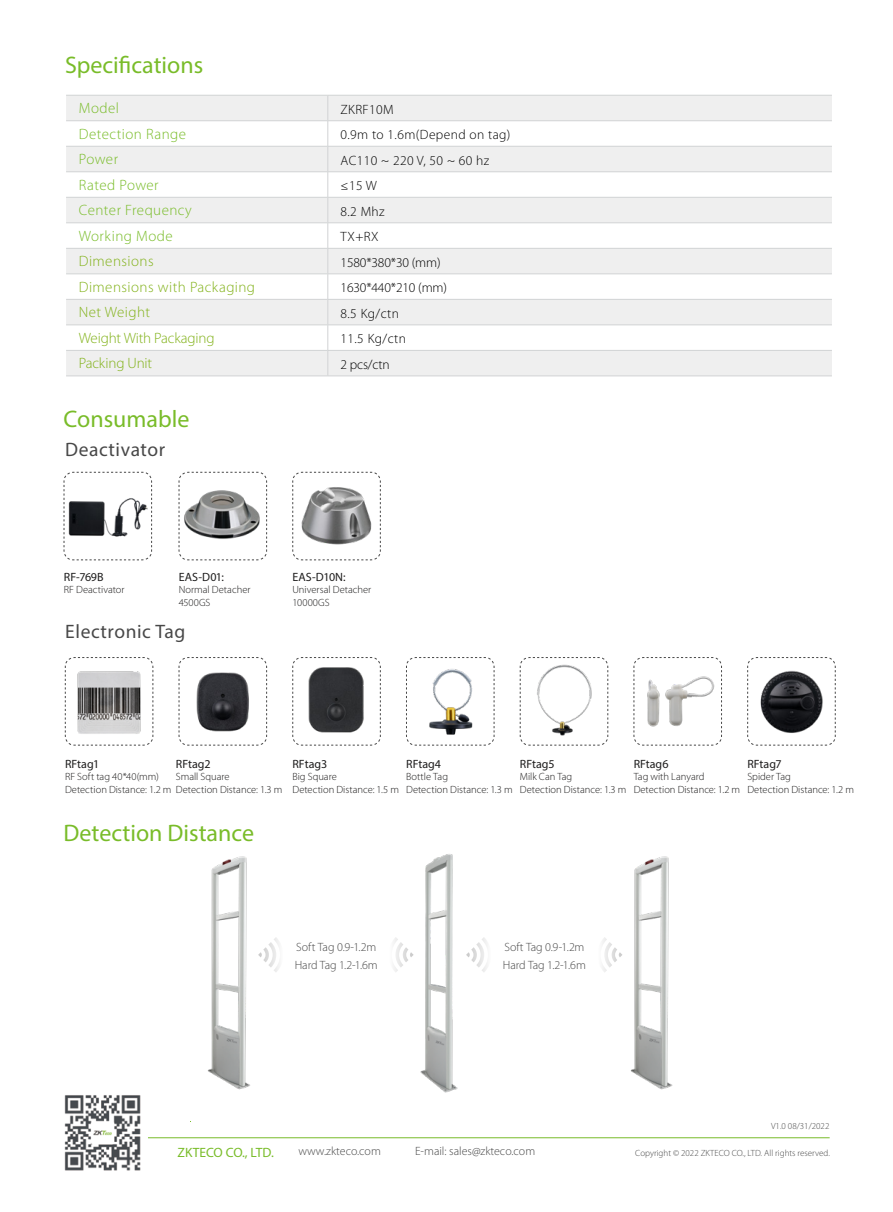
<style>
.page{position:relative;width:893px;height:1212px;background:#fff}
.page>*{position:absolute;margin:0;border:0;box-sizing:border-box;transform-origin:0 0}
.t1{font:24px "Myriad Pro";color:#79bc29}
.t2{font:19.5px "Myriad Pro";letter-spacing:.03em;color:#484848}
.t3{font:300 15px "Myriad Pro";letter-spacing:.03em;color:#79bc29}
.t4{font:300 15px "Myriad Pro";letter-spacing:.03em;color:#82b21a}
.t5{font:300 15px "Myriad Pro";letter-spacing:-.01em;color:#82b21a}
.t6{font:300 13.5px "Myriad Pro";letter-spacing:.03em;color:#000}
.t7{font:300 13.5px "Myriad Pro";letter-spacing:-.01em;color:#000}
.t8{font:13.5px "Myriad Pro";color:#79bc29}
.t9{font:300 12px/18px "Myriad Pro";color:#484848}
.t10{font:12px "Myriad Pro";color:#1e1d1d}
.t11{font:300 10.5px/12.6px "Myriad Pro";color:#1e1d1d}
.t12{font:300 9px "Myriad Pro";color:#484848}
</style>
<div class="page">
<svg style="left:329px;top:96px;width:503px;height:280px;fill:#efefef"></svg>
<hr style="left:328px;top:95px;width:504px;height:1px;background:#d1d3d4">
<hr style="left:328px;top:120px;width:504px;height:1px;background:#d1d3d4">
<hr style="left:328px;top:274px;width:504px;height:1px;background:#d1d3d4">
<hr style="left:328px;top:299px;width:504px;height:1px;background:#d1d3d4">
<hr style="left:328px;top:325px;width:504px;height:1px;background:#d1d3d4">
<hr style="left:328px;top:350px;width:504px;height:1px;background:#d1d3d4">
<hr style="left:328px;top:376px;width:504px;height:1px;background:#d1d3d4">
<hr style="left:328px;top:146px;width:504px;height:1px;background:#d1d3d4">
<hr style="left:328px;top:171px;width:504px;height:1px;background:#d1d3d4">
<hr style="left:328px;top:197px;width:504px;height:1px;background:#d1d3d4">
<hr style="left:328px;top:223px;width:504px;height:1px;background:#d1d3d4">
<hr style="left:328px;top:248px;width:504px;height:1px;background:#d1d3d4">
<hr style="left:66px;top:376px;width:262px;height:1px;background:#d1d3d4">
<svg style="left:66px;top:95px;width:263px;height:281px"></svg>
<hr style="left:66px;top:223px;width:262px;height:1px;background:#d1d3d4">
<svg style="left:63px;top:472px;width:89px;height:89px"></svg>
<svg style="left:178px;top:472px;width:89px;height:89px"></svg>
<svg style="left:292px;top:472px;width:89px;height:89px"></svg>
<svg style="left:65px;top:657px;width:89px;height:89px"></svg>
<svg style="left:406px;top:657px;width:89px;height:89px"></svg>
<svg style="left:178px;top:657px;width:89px;height:89px"></svg>
<svg style="left:520px;top:657px;width:88px;height:89px"></svg>
<svg style="left:633px;top:657px;width:89px;height:89px"></svg>
<svg style="left:747px;top:657px;width:89px;height:89px"></svg>
<svg style="left:292px;top:657px;width:89px;height:89px"></svg>
<svg style="left:466px;top:937px;width:21px;height:35px"></svg>
<svg style="left:394px;top:937px;width:20px;height:35px"></svg>
<svg style="left:602px;top:937px;width:20px;height:35px"></svg>
<svg style="left:258px;top:938px;width:21px;height:34px"></svg>
<img style="left:630px;top:856px;width:43px;height:234px">
<img style="left:420px;top:854px;width:38px;height:239px">
<img style="left:207px;top:856px;width:43px;height:234px">
<img style="left:64px;top:1095px;width:77px;height:76px">
<hr style="left:148px;top:1137px;width:682px;height:1px;background:#79bc29">
<h1 class="t1" style="left:65px;top:50px;width:140px">Specifications</h1>
<h3 class="t3" style="left:79px;top:100px;width:42px">Model</h3>
<p class="t6" style="left:341px;top:102px;width:55px">ZKRF10M</p>
<h3 class="t3" style="left:79px;top:125px;width:109px">Detection Range</h3>
<p class="t6" style="left:341px;top:127px;width:171px">0.9m to 1.6m(Depend on tag)</p>
<h3 class="t3" style="left:79px;top:151px;width:41px">Power</h3>
<p class="t6" style="left:341px;top:153px;width:150px">AC110 ~ 220 V, 50 ~ 60 hz</p>
<h3 class="t3" style="left:79px;top:176px;width:81px">Rated Power</h3>
<p class="t6" style="left:341px;top:178px;width:38px">≤15 W</p>
<h3 class="t3" style="left:79px;top:202px;width:115px">Center Frequency</h3>
<p class="t6" style="left:341px;top:204px;width:46px">8.2 Mhz</p>
<h3 class="t3" style="left:79px;top:227px;width:95px">Working Mode</h3>
<p class="t6" style="left:341px;top:229px;width:39px">TX+RX</p>
<h3 class="t4" style="left:79px;top:253px;width:76px">Dimensions</h3>
<p class="t7" style="left:341px;top:255px;width:102px">1580*380*30 (mm)</p>
<h3 class="t4" style="left:79px;top:278px;width:178px">Dimensions with Packaging</h3>
<p class="t7" style="left:341px;top:280px;width:108px">1630*440*210 (mm)</p>
<h3 class="t4" style="left:79px;top:304px;width:73px">Net Weight</h3>
<p class="t6" style="left:341px;top:306px;width:60px">8.5 Kg/ctn</p>
<h3 class="t5" style="left:79px;top:329px;width:137px">Weight With Packaging</h3>
<p class="t6" style="left:341px;top:331px;width:67px">11.5 Kg/ctn</p>
<h3 class="t5" style="left:79px;top:355px;width:75px">Packing Unit</h3>
<p class="t6" style="left:341px;top:357px;width:51px">2 pcs/ctn</p>
<h1 class="t1" style="left:64px;top:404px;width:127px">Consumable</h1>
<h2 class="t2" style="left:65px;top:438px;width:102px">Deactivator</h2>
<p class="t10" style="left:64px;top:569px;width:41px">RF-769B</p>
<p class="t11" style="left:64px;top:584px;width:62px">RF Deactivator</p>
<p class="t10" style="left:179px;top:569px;width:47px">EAS-D01:</p>
<p class="t11" style="left:179px;top:584px;width:73px">Normal Detacher<br>4500GS</p>
<h2 class="t2" style="left:65px;top:619px;width:122px">Electronic Tag</h2>
<p class="t10" style="left:292px;top:569px;width:55px">EAS-D10N:</p>
<p class="t11" style="left:292px;top:584px;width:80px">Universal Detacher<br>10000GS</p>
<p class="t10" style="left:65px;top:756px;width:36px">RFtag1</p>
<p class="t11" style="left:65px;top:771px;width:219px">RF Soft tag 40*40(mm)<br>Detection Distance: 1.2 m Detection Distance: 1.3 m</p>
<p class="t10" style="left:176px;top:756px;width:36px">RFtag2</p>
<p class="t11" style="left:176px;top:771px;width:55px">Small Square</p>
<p class="t10" style="left:292px;top:756px;width:36px">RFtag3</p>
<p class="t11" style="left:292px;top:771px;width:108px">Big Square<br>Detection Distance: 1.5 m</p>
<p class="t10" style="left:406px;top:756px;width:36px">RFtag4</p>
<p class="t11" style="left:406px;top:771px;width:108px">Bottle Tag<br>Detection Distance: 1.3 m</p>
<p class="t10" style="left:520px;top:756px;width:36px">RFtag5</p>
<p class="t11" style="left:520px;top:771px;width:108px">Milk Can Tag<br>Detection Distance: 1.3 m</p>
<p class="t10" style="left:634px;top:756px;width:36px">RFtag6</p>
<p class="t11" style="left:634px;top:771px;width:108px">Tag with Lanyard<br>Detection Distance: 1.2 m</p>
<p class="t10" style="left:747px;top:756px;width:36px">RFtag7</p>
<p class="t11" style="left:747px;top:771px;width:108px">Spider Tag<br>Detection Distance: 1.2 m</p>
<h1 class="t1" style="left:63px;top:818px;width:192px">Detection Distance</h1>
<p class="t9" style="left:295px;top:938px;width:84px">Soft Tag 0.9-1.2m<br>Hard Tag 1.2-1.6m</p>
<p class="t9" style="left:503px;top:938px;width:84px">Soft Tag 0.9-1.2m<br>Hard Tag 1.2-1.6m</p>
<p class="t12" style="left:771px;top:1121px;width:60px">V1.0 08/31/2022</p>
<p class="t8" style="left:178px;top:1144px;width:98px">ZKTECO CO., LTD.</p>
<p class="t9" style="left:298px;top:1142px;width:84px">www.zkteco.com</p>
<p class="t9" style="left:415px;top:1142px;width:122px">E-mail: sales@zkteco.com</p>
<p class="t12" style="left:635px;top:1148px;width:196px">Copyright © 2022 ZKTECO CO., LTD. All rights reserved.</p>
</div>
